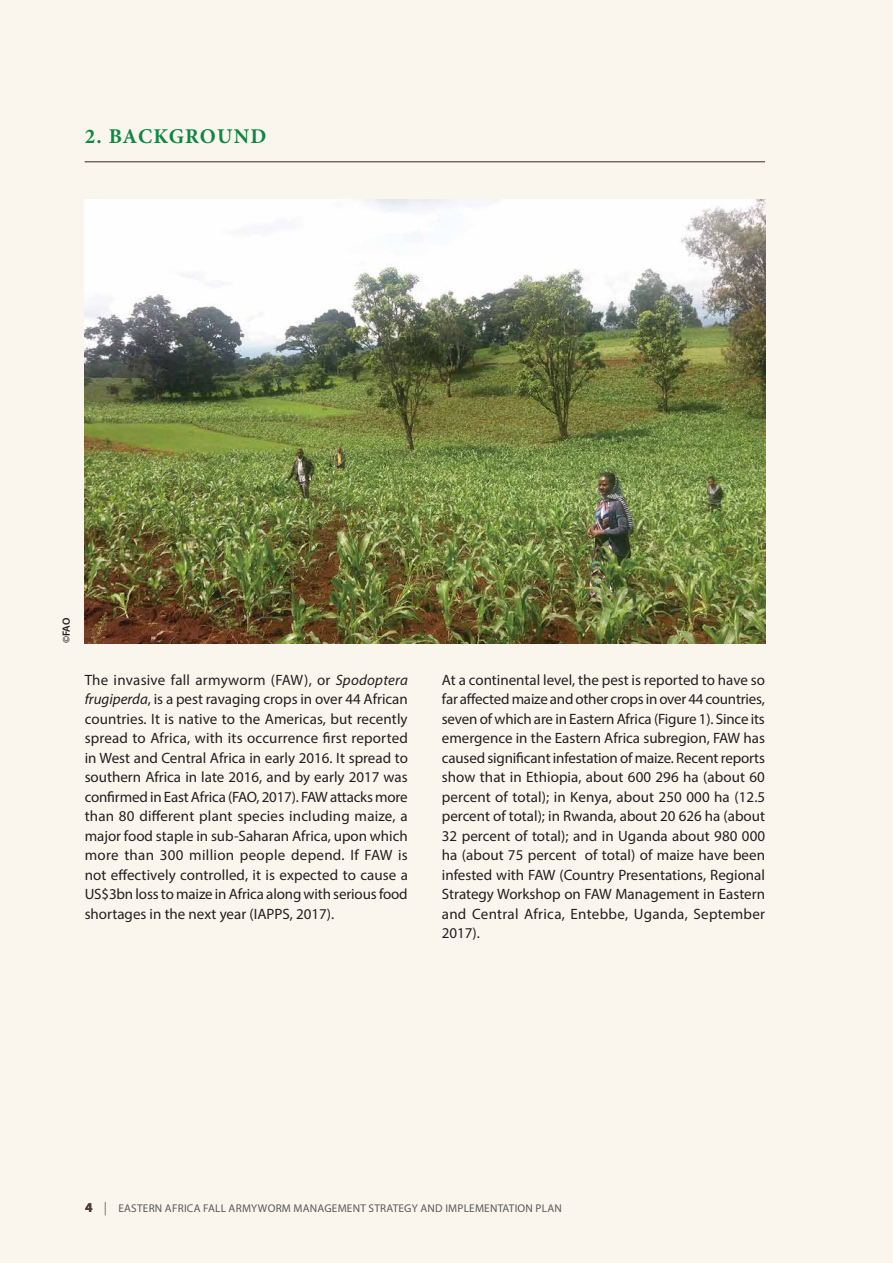
<style>
.page{position:relative;width:893px;height:1263px;background:#fbf6ed}
.page>*{position:absolute;margin:0;border:0;box-sizing:border-box;transform-origin:0 0}
.t1{font:700 21px "Minion Pro";letter-spacing:.055em;color:#0e8743}
.t2{font:15px/19.5px "Myriad Pro";color:#231f20;text-align:justify}
.t3{font:11.25px "Myriad Pro";letter-spacing:.02em;color:#58595b}
.t4{font:600 10.5px "Myriad Pro";color:#231f20}
.s1{font-style:italic}
.s2{font-weight:700;font-size:13.5px;color:#4e3c37}
.s3{font-size:13.5px;color:#6d6e71}
</style>
<div class="page">
<img style="left:85px;top:200px;width:680px;height:443px">
<hr style="left:85px;top:161px;width:680px;height:1px;background:#4e3c37">
<h1 class="t1" style="left:85px;top:121px;width:85px">2. BACKGR</h1>
<h1 class="t1" style="left:200px;top:121px;width:66px">OUND</h1>
<p class="t4" style="left:59px;top:643px;width:27px;rotate:-90deg">©FAO</p>
<p class="t2" style="left:85px;top:669px;width:325px">The invasive fall armyworm (FAW), or <span class="s1">Spodoptera frugiperda</span>, is a pest ravaging crops in over 44 African countries. It is native to the Americas, but recently spread to Africa, with its occurrence first reported in West and Central Africa in early 2016. It spread to southern Africa in late 2016, and by early 2017 was confirmed in East Africa (FAO, 2017). FAW attacks more than 80 different plant species including maize, a major food staple in sub-Saharan Africa, upon which more than 300 million people depend. If FAW is not effectively controlled, it is expected to cause a US$3bn loss to maize in Africa along with serious food shortages in the next year (IAPPS, 2017).</p>
<p class="t2" style="left:442px;top:669px;width:325px">At a continental level, the pest is reported to have so far affected maize and other crops in over 44 countries, seven of which are in Eastern Africa (Figure 1). Since its emergence in the Eastern Africa subregion, FAW has caused significant infestation of maize. Recent reports show that in Ethiopia, about 600 296 ha (about 60 percent of total); in Kenya, about 250 000 ha (12.5 percent of total); in Rwanda, about 20 626 ha (about 32 percent of total); and in Uganda about 980 000 ha (about 75 percent of total) of maize have been infested with FAW (Country Presentations, Regional Strategy Workshop on FAW Management in Eastern and Central Africa, Entebbe, Uganda, September 2017).</p>
<p class="t3" style="left:85px;top:1201px;width:47px"><span class="s2">4</span> <span class="s3">|</span> Eastern</p>
<p class="t3" style="left:165px;top:1201px;width:14px">Africa</p>
<p class="t3" style="left:203px;top:1201px;width:12px">Fall</p>
<p class="t3" style="left:229px;top:1201px;width:16px">Armyworm</p>
<p class="t3" style="left:294px;top:1201px;width:18px">Management</p>
<p class="t3" style="left:369px;top:1201px;width:13px">Strategy</p>
<p class="t3" style="left:420px;top:1201px;width:9px">and</p>
<p class="t3" style="left:445px;top:1201px;width:11px">Implementation</p>
<p class="t3" style="left:536px;top:1201px;width:14px">Plan</p>
</div>
